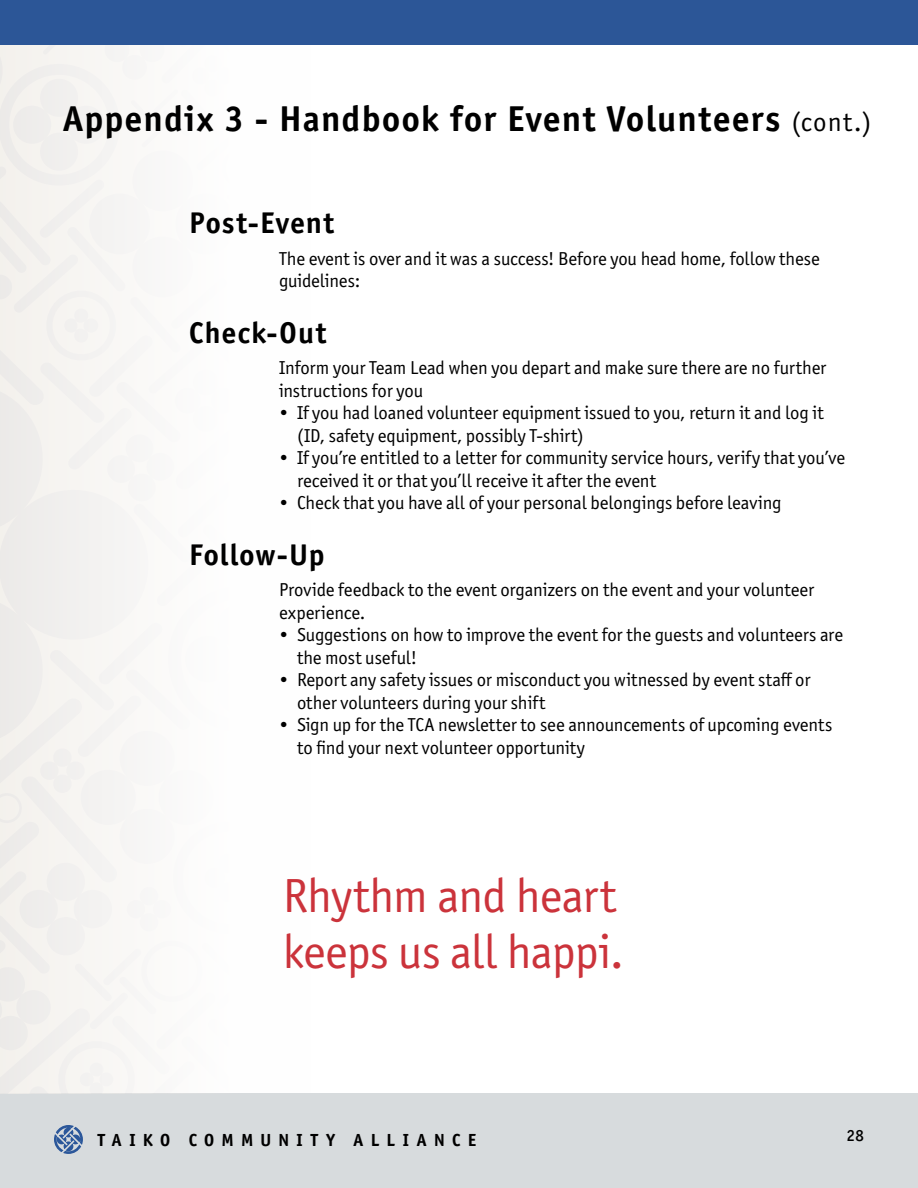
<style>
.page{position:relative;width:918px;height:1188px;background:#fff}
.page>*{position:absolute;margin:0;border:0;box-sizing:border-box;transform-origin:0 0}
.t1{font:48px/57px "Officina Sans ITC Pro";letter-spacing:-.015em;color:#cb333b}
.t2{font:700 36px "Officina Sans ITC Pro";letter-spacing:.04em;color:#000}
.t3{font:700 30px "Officina Sans ITC Pro";letter-spacing:.04em;color:#000}
.t4{font:18.75px/22.5px "Officina Sans ITC Pro";letter-spacing:-.005em;color:#000}
.t5{font:700 17.55px "Officina Sans ITC Pro";letter-spacing:.42em;color:#000}
.t6{font:500 16.5px "Officina Sans ITC Pro";color:#000}
.s1{font-weight:400;font-size:27px}
</style>
<div class="page">
<svg style="left:0;top:45px;width:311px;height:1049px"></svg>
<div style="left:0;top:0;width:918px;height:45px;background:#2c5697"></div>
<div style="left:0;top:1094px;width:918px;height:94px;background:#d7dbdd"></div>
<h2 class="t2" style="left:63px;top:96px;width:810px">Appendix 3 - Handbook for Event Volunteers <span class="s1">(cont.)</span></h2>
<h3 class="t3" style="left:189px;top:204px;width:147px">Post-Event</h3>
<p class="t4" style="left:279px;top:247px;width:542px">The event is over and it was a success! Before you head home, follow these guidelines:</p>
<h3 class="t3" style="left:189px;top:314px;width:139px">Check-Out</h3>
<p class="t4" style="left:279px;top:357px;width:549px">Inform your Team Lead when you depart and make sure there are no further instructions for you</p>
<p class="t4" style="left:297px;top:402px;width:528px;text-indent:-18px">• If you had loaned volunteer equipment issued to you, return it and log it (ID, safety equipment, possibly T-shirt)</p>
<p class="t4" style="left:297px;top:447px;width:550px;text-indent:-18px">• If you’re entitled to a letter for community service hours, verify that you’ve received it or that you’ll receive it after the event</p>
<p class="t4" style="left:279px;top:492px;width:504px">• Check that you have all of your personal belongings before leaving</p>
<h3 class="t3" style="left:189px;top:536px;width:137px">Follow-Up</h3>
<p class="t4" style="left:279px;top:579px;width:537px">Provide feedback to the event organizers on the event and your volunteer experience.</p>
<p class="t4" style="left:297px;top:624px;width:548px;text-indent:-18px">• Suggestions on how to improve the event for the guests and volunteers are the most useful!</p>
<p class="t4" style="left:297px;top:669px;width:515px;text-indent:-18px">• Report any safety issues or misconduct you witnessed by event staff or other volunteers during your shift</p>
<p class="t4" style="left:297px;top:714px;width:537px;text-indent:-18px">• Sign up for the TCA newsletter to see announcements of upcoming events to find your next volunteer opportunity</p>
<h1 class="t1" style="left:283px;top:867px;width:343px">Rhythm and heart keeps us all happi.</h1>
<p class="t5" style="left:98px;top:1129px;width:380px">TAIKO COMMUNITY ALLIANCE</p>
<p class="t6" style="left:846px;top:1126px;width:19px">28</p>
</div>
